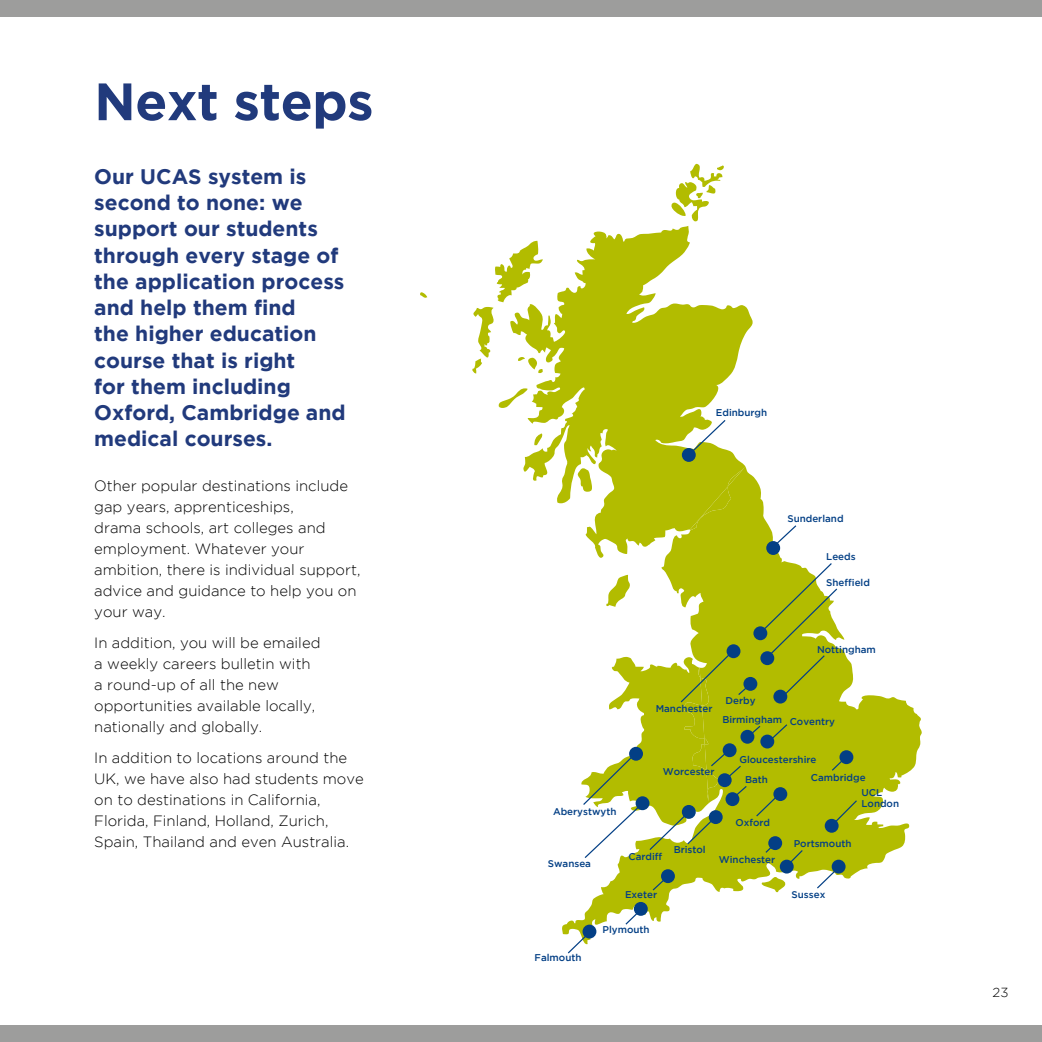
<style>
.page{position:relative;width:1042px;height:1042px;background:#fff}
.page>*{position:absolute;margin:0;border:0;box-sizing:border-box;transform-origin:0 0}
.t1{font:700 52.5px "Gotham";letter-spacing:-.01em;color:#213a7c}
.t2{font:700 21px/26.2px "Gotham";color:#213a7c}
.t3{font:300 14.88px/21px "Gotham";color:#000}
.t4{font:300 13.12px "Gotham";color:#000}
.t5{font:500 9.8px/11.7px "Gotham";color:#033f85}
</style>
<div class="page">
<svg style="left:523px;top:226px;width:399px;height:713px"></svg>
<svg style="left:578px;top:468px;width:14px;height:24px"></svg>
<svg style="left:534px;top:433px;width:11px;height:12px"></svg>
<svg style="left:498px;top:388px;width:31px;height:20px"></svg>
<svg style="left:472px;top:241px;width:71px;height:132px"></svg>
<svg style="left:420px;top:292px;width:7px;height:6px"></svg>
<svg style="left:671px;top:164px;width:53px;height:57px"></svg>
<div style="left:689px;top:466px;width:57px;height:64px;background:#b2bc00"></div>
<div style="left:682px;top:448px;width:14px;height:14px;background:#033f85;border-radius:50%"></div>
<svg style="left:687px;top:419px;width:40px;height:37px"></svg>
<div style="left:634px;top:902px;width:14px;height:14px;background:#033f85;border-radius:50%"></div>
<svg style="left:624px;top:907px;width:19px;height:19px"></svg>
<svg style="left:582px;top:562px;width:276px;height:330px"></svg>
<div style="left:582px;top:924px;width:14px;height:14px;background:#033f85;border-radius:50%"></div>
<svg style="left:566px;top:930px;width:25px;height:24px"></svg>
<div style="left:766px;top:541px;width:14px;height:14px;background:#033f85;border-radius:50%"></div>
<svg style="left:771px;top:524px;width:26px;height:25px"></svg>
<div style="left:0;top:1025px;width:1042px;height:17px;background:#9d9d9c"></div>
<div style="left:0;top:0;width:1042px;height:17px;background:#9d9d9c"></div>
<h1 class="t1" style="left:94px;top:71px;width:281px">Next steps</h1>
<h2 class="t2" style="left:94px;top:163px;width:253px">Our UCAS system is second to none: we support our students through every stage of the application process and help them find<br>the higher education course that is right<br>for them including<br>Oxford, Cambridge and medical courses.</h2>
<p class="t3" style="left:94px;top:475px;width:268px">Other popular destinations include gap years, apprenticeships,<br>drama schools, art colleges and employment. Whatever your ambition, there is individual support, advice and guidance to help you on your way.</p>
<p class="t3" style="left:94px;top:632px;width:228px">In addition, you will be emailed a weekly careers bulletin with a round-up of all the new opportunities available locally, nationally and globally.</p>
<p class="t3" style="left:94px;top:747px;width:271px">In addition to locations around the UK, we have also had students move on to destinations in California, Florida, Finland, Holland, Zurich, Spain, Thailand and even Australia.</p>
<p class="t5" style="left:716px;top:406px;width:53px">Edinburgh</p>
<p class="t5" style="left:656px;top:703px;width:58px">Manchester</p>
<p class="t5" style="left:725px;top:694px;width:32px">Derby</p>
<p class="t5" style="left:787px;top:512px;width:58px">Sunderland</p>
<p class="t5" style="left:826px;top:550px;width:31px">Leeds</p>
<p class="t5" style="left:826px;top:576px;width:45px">Sheffield</p>
<p class="t5" style="left:817px;top:643px;width:60px">Nottingham</p>
<p class="t5" style="left:722px;top:713px;width:114px">Birmingham Coventry</p>
<p class="t5" style="left:553px;top:805px;width:65px">Aberystwyth</p>
<p class="t5" style="left:548px;top:857px;width:45px">Swansea</p>
<p class="t5" style="left:663px;top:765px;width:53px">Worcester</p>
<p class="t5" style="left:739px;top:754px;width:79px">Gloucestershire</p>
<p class="t5" style="left:745px;top:773px;width:24px">Bath</p>
<p class="t5" style="left:735px;top:816px;width:36px">Oxford</p>
<p class="t5" style="left:811px;top:771px;width:56px">Cambridge</p>
<p class="t5" style="left:861px;top:786px;width:39px">UCL<br>London</p>
<p class="t5" style="left:628px;top:851px;width:35px">Cardiff</p>
<p class="t5" style="left:625px;top:888px;width:34px">Exeter</p>
<p class="t5" style="left:674px;top:843px;width:34px">Bristol</p>
<p class="t5" style="left:719px;top:853px;width:58px">Winchester</p>
<p class="t5" style="left:793px;top:838px;width:59px">Portsmouth</p>
<p class="t5" style="left:791px;top:888px;width:35px">Sussex</p>
<p class="t5" style="left:535px;top:951px;width:48px">Falmouth</p>
<p class="t5" style="left:602px;top:923px;width:49px">Plymouth</p>
<p class="t4" style="left:992px;top:985px;width:17px">23</p>
</div>
